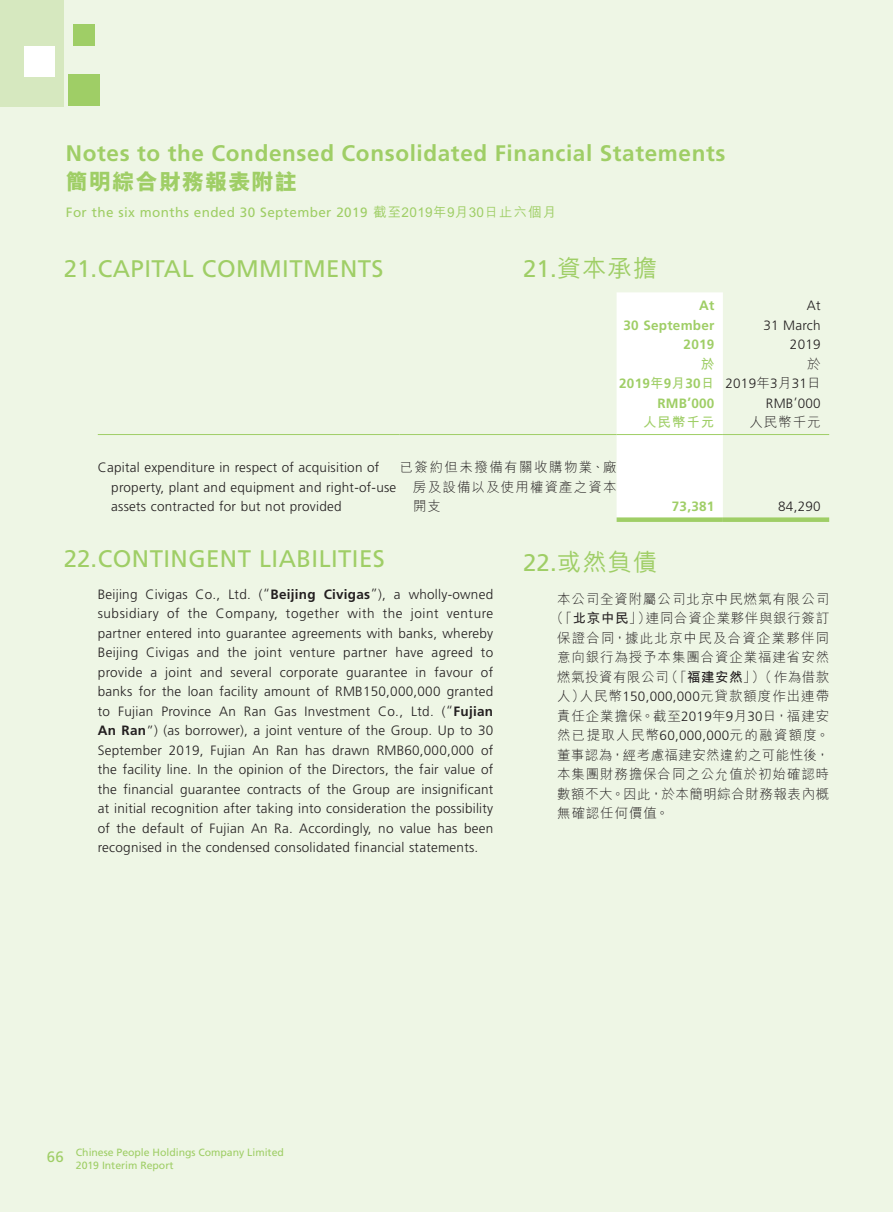
<style>
.page{position:relative;width:893px;height:1212px;background:#eef6e5}
.page>*{position:absolute;margin:0;border:0;box-sizing:border-box;transform-origin:0 0}
.t1{font:24px "Frutiger LT Std";letter-spacing:.02em;color:#9fce66}
.t2{font:24px "M Hei HK Medium E Ten B5 H";letter-spacing:.06em;color:#9fce66}
.t3{font:700 22.5px "Frutiger LT Std";letter-spacing:.03em;color:#9fce66}
.t4{font:22.5px "M Hei HK Xbold E Ten B5 H";letter-spacing:.03em;color:#9fce66}
.t5{font:300 13.5px/19.5px "Frutiger LT Std";letter-spacing:.02em;color:#231f20;text-align:right}
.t6{font:13.5px/19.5px "M Hei HK Light E Ten B5 H";letter-spacing:.065em;color:#231f20;text-align:justify}
.t7{font:13.5px "Frutiger LT Std";letter-spacing:.03em;color:#9fce66}
.t8{font:700 13.5px/19.5px "Frutiger LT Std";letter-spacing:.02em;color:#9fce66;text-align:right}
.t9{font:13.5px "M Hei HK Light E Ten B5 H";letter-spacing:.095em;color:#231f20}
.t10{font:13.5px "M Hei HK Light E Ten B5 H";letter-spacing:.035em;color:#231f20}
.t11{font:13.5px "M Hei HK Light E Ten B5 H";letter-spacing:.03em;color:#231f20}
.t12{font:13.5px "M Hei HK Light E Ten B5 H";letter-spacing:.04em;color:#231f20}
.t13{font:13.5px "M Hei HK Light E Ten B5 H";letter-spacing:.085em;color:#231f20}
.t14{font:13.5px "M Hei HK Bold E Ten B5 H";letter-spacing:.07em;color:#9fce66}
.t15{font:10.5px/12.6px "Frutiger LT Std";color:#9fce66}
.s1{font-family:"M Hei HK Medium E Ten B5 H"}
.s2{font-family:"Frutiger LT Std"}
.s3{font-family:"M Hei HK Bold E Ten B5 H";font-weight:400}
.s4{font-family:"M Hei HK Light E Ten B5 H";font-weight:400}
.s5{font-weight:700}
.s6{font-family:"M Hei HK Bold E Ten B5 H"}
.s7{font-family:"Frutiger LT Std";font-weight:300}
.s8{font-size:15px}
</style>
<div class="page">
<div style="left:0;top:0;width:63px;height:106px;background:#d6e8bf"></div>
<div style="left:68px;top:74px;width:32px;height:32px;background:#9fce66"></div>
<div style="left:24px;top:46px;width:31px;height:31px;background:#fff"></div>
<div style="left:73px;top:24px;width:22px;height:22px;background:#9fce66"></div>
<div style="left:617px;top:292px;width:106px;height:225px;background:#fff"></div>
<hr style="left:98px;top:434px;width:302px;height:1px;background:#9fce66">
<hr style="left:400px;top:434px;width:217px;height:1px;background:#9fce66">
<hr style="left:617px;top:434px;width:106px;height:1px;background:#9fce66">
<hr style="left:723px;top:434px;width:106px;height:1px;background:#9fce66">
<div style="left:617px;top:517px;width:106px;height:5px;background:#9fce66"></div>
<div style="left:723px;top:517px;width:106px;height:5px;background:#9fce66"></div>
<h2 class="t3" style="left:66px;top:144px;width:661px">Notes to the Condensed Consolidated Financial Statements</h2>
<h2 class="t4" style="left:66px;top:173px;width:233px">簡明綜合財務報表附註</h2>
<p class="t7" style="left:66px;top:207px;width:492px">For the six months ended 30 September 2019 <span class="s1">截至2019年9月30日止六個月</span></p>
<h1 class="t1" style="left:64px;top:259px;width:321px">21. CAPITAL COMMITMENTS</h1>
<h1 class="t2" style="left:523px;top:259px;width:136px"><span class="s2">21.</span> 資本承擔</h1>
<p class="t8" style="left:624px;top:297px;width:92px">At<br>30 September<br>2019</p>
<p class="t5" style="left:763px;top:297px;width:59px">At<br>31 March<br>2019</p>
<p class="t14" style="left:701px;top:358px;width:15px">於</p>
<p class="t8" style="left:619px;top:375px;width:97px">2019<span class="s3">年</span>9<span class="s3">月</span>30<span class="s3">日</span></p>
<p class="t6" style="left:807px;top:356px;width:15px">於</p>
<p class="t5" style="left:725px;top:375px;width:97px">2019<span class="s4">年</span>3<span class="s4">月</span>31<span class="s4">日</span></p>
<p class="t8" style="left:657px;top:394px;width:58px">RMB’000</p>
<p class="t5" style="left:766px;top:394px;width:56px">RMB’000</p>
<p class="t14" style="left:643px;top:417px;width:73px">人民幣千元</p>
<p class="t6" style="left:749px;top:414px;width:73px">人民幣千元</p>
<p class="t5" style="left:111px;top:459px;width:287px;text-align:left;text-indent:-13px">Capital expenditure in respect of acquisition of property, plant and equipment and right-of-use assets contracted for but not provided</p>
<p class="t6" style="left:413px;top:459px;width:205px;text-indent:-13px">已簽約但未撥備有關收購物業、廠房及設備以及使用權資產之資本開支</p>
<p class="t8" style="left:672px;top:498px;width:44px">73,381</p>
<p class="t5" style="left:778px;top:498px;width:44px">84,290</p>
<h1 class="t1" style="left:64px;top:548px;width:323px">22. CONTINGENT LIABILITIES</h1>
<p class="t5" style="left:98px;top:585px;width:397px;text-align:justify">Beijing Civigas Co., Ltd. (“<span class="s5">Beijing Civigas</span>”), a wholly-owned subsidiary of the Company, together with the joint venture partner entered into guarantee agreements with banks, whereby Beijing Civigas and the joint venture partner have agreed to provide a joint and several corporate guarantee in favour of banks for the loan facility amount of RMB150,000,000 granted to Fujian Province An Ran Gas Investment Co., Ltd. (“<span class="s5">Fujian An Ran</span>”) (as borrower), a joint venture of the Group. Up to 30<br>September 2019, Fujian An Ran has drawn RMB60,000,000 of the facility line. In the opinion of the Directors, the fair value of the financial guarantee contracts of the Group are insignificant at initial recognition after taking into consideration the possibility of the default of Fujian An Ra. Accordingly, no value has been recognised in the condensed consolidated financial statements.</p>
<h1 class="t2" style="left:523px;top:553px;width:136px"><span class="s2">22.</span> 或然負債</h1>
<p class="t6" style="left:557px;top:591px;width:274px">本公司全資附屬公司北京中民燃氣有限公司</p>
<p class="t6" style="left:550px;top:610px;width:280px">（「<span class="s6">北京中民</span>」）連同合資企業夥伴與銀行簽訂</p>
<p class="t13" style="left:557px;top:632px;width:274px">保證合同，據此北京中民及合資企業夥伴同</p>
<p class="t6" style="left:557px;top:649px;width:274px">意向銀行為授予本集團合資企業福建省安然</p>
<p class="t10" style="left:557px;top:671px;width:274px">燃氣投資有限公司（「<span class="s6">福建安然</span>」）（作為借款</p>
<p class="t6" style="left:557px;top:688px;width:274px">人）人民幣<span class="s7">150,000,000</span>元貸款額度作出連帶</p>
<p class="t6" style="left:557px;top:708px;width:274px">責任企業擔保。截至<span class="s7">2019</span>年<span class="s7">9</span>月<span class="s7">30</span>日，福建安</p>
<p class="t9" style="left:557px;top:730px;width:274px">然已提取人民幣<span class="s7">60,000,000</span>元的融資額度。</p>
<p class="t11" style="left:557px;top:749px;width:274px">董事認為，經考慮福建安然違約之可能性後，</p>
<p class="t6" style="left:557px;top:766px;width:274px">本集團財務擔保合同之公允值於初始確認時</p>
<p class="t12" style="left:557px;top:788px;width:274px">數額不大。因此，於本簡明綜合財務報表內概</p>
<p class="t6" style="left:557px;top:805px;width:114px">無確認任何價值。</p>
<p class="t15" style="left:76px;top:1147px;width:209px;text-indent:-29px"><span class="s8">66</span> Chinese People Holdings Company Limited<br>2019 Interim Report</p>
</div>
